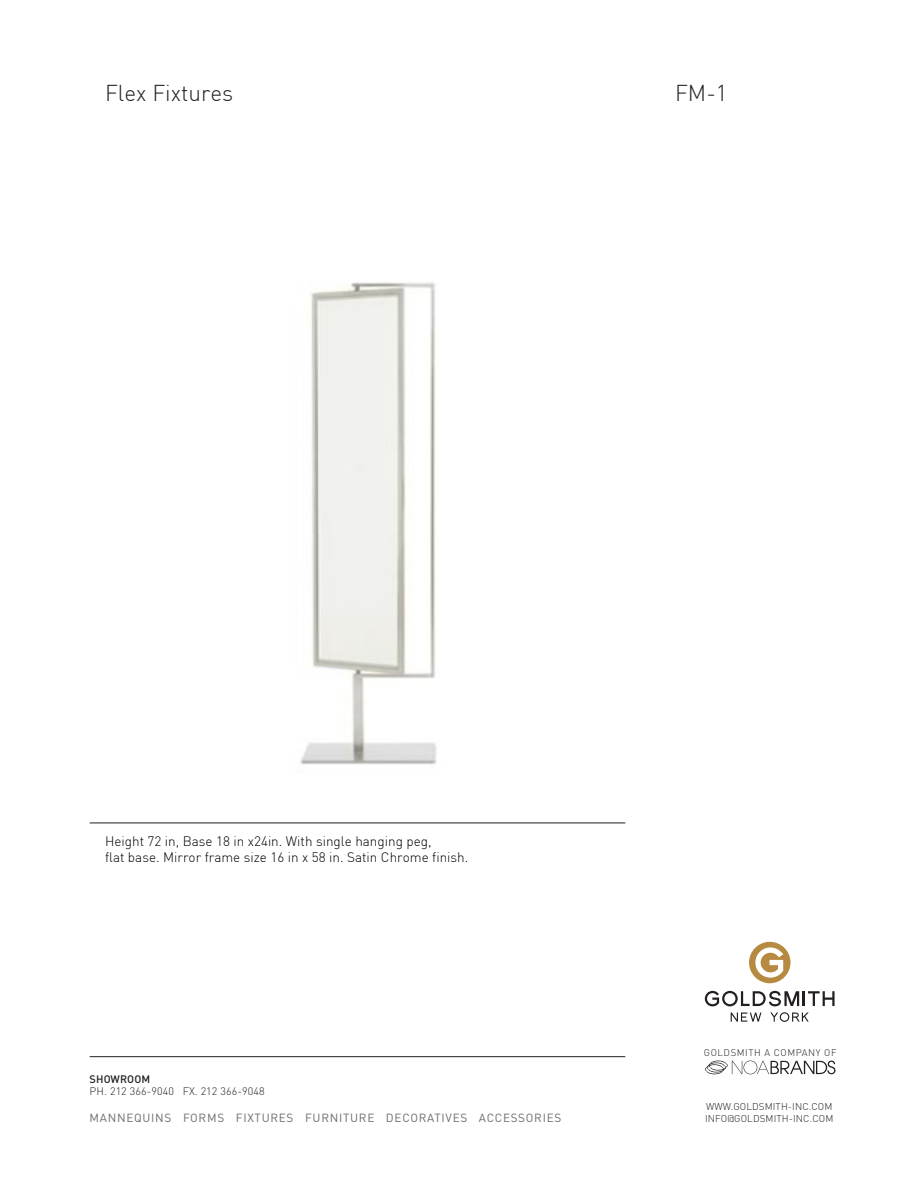
<style>
.page{position:relative;width:918px;height:1188px;background:#fff}
.page>*{position:absolute;margin:0;border:0;box-sizing:border-box;transform-origin:0 0}
.t1{font:300 22.5px "DIN Pro";color:#231f20}
.t2{font:300 13.5px/16.2px "DIN Pro";color:#000}
.t3{font:11.7px "DIN";letter-spacing:.06em;color:#6c6d70}
.t4{font:300 10.8px "DIN";letter-spacing:.01em;color:#231f20}
.t5{font:500 10.8px "DIN";letter-spacing:.01em;color:#231f20}
.t6{font:300 9.75px "DIN";letter-spacing:.01em;color:#231f20}
.t7{font:300 9.6px "DIN";letter-spacing:.06em;color:#231f20}
</style>
<div class="page">
<hr style="left:90px;top:823px;width:535px;height:1px;background:#231f20">
<hr style="left:90px;top:1056px;width:535px;height:1px;background:#231f20">
<div style="left:749px;top:942px;width:42px;height:41px;background:#b68b41;border-radius:50%"></div>
<svg style="left:705px;top:991px;width:130px;height:15px"></svg>
<svg style="left:731px;top:1013px;width:30px;height:9px"></svg>
<svg style="left:770px;top:1012px;width:39px;height:10px"></svg>
<svg style="left:755px;top:947px;width:28px;height:31px"></svg>
<svg style="left:705px;top:1061px;width:130px;height:13px"></svg>
<img style="left:300px;top:282px;width:137px;height:483px">
<h1 class="t1" style="left:105px;top:83px;width:130px">Flex Fixtures</h1>
<h1 class="t1" style="left:675px;top:83px;width:54px">FM-1</h1>
<p class="t2" style="left:105px;top:834px;width:365px">Height 72 in, Base 18 in x24in. With single hanging peg,<br>flat base. Mirror frame size 16 in x 58 in. Satin Chrome finish.</p>
<p class="t5" style="left:90px;top:1072px;width:62px">SHOWROOM</p>
<p class="t4" style="left:90px;top:1085px;width:177px">PH. 212 366-9040 FX. 212 366-9048</p>
<p class="t3" style="left:90px;top:1110px;width:473px">MANNEQUINS FORMS FIXTURES FURNITURE DECORATIVES ACCESSORIES</p>
<p class="t7" style="left:704px;top:1047px;width:134px">GOLDSMITH A COMPANY OF</p>
<p class="t6" style="left:706px;top:1100px;width:128px">WWW.GOLDSMITH-INC.COM</p>
<p class="t6" style="left:705px;top:1112px;width:130px">INFO@GOLDSMITH-INC.COM</p>
</div>
